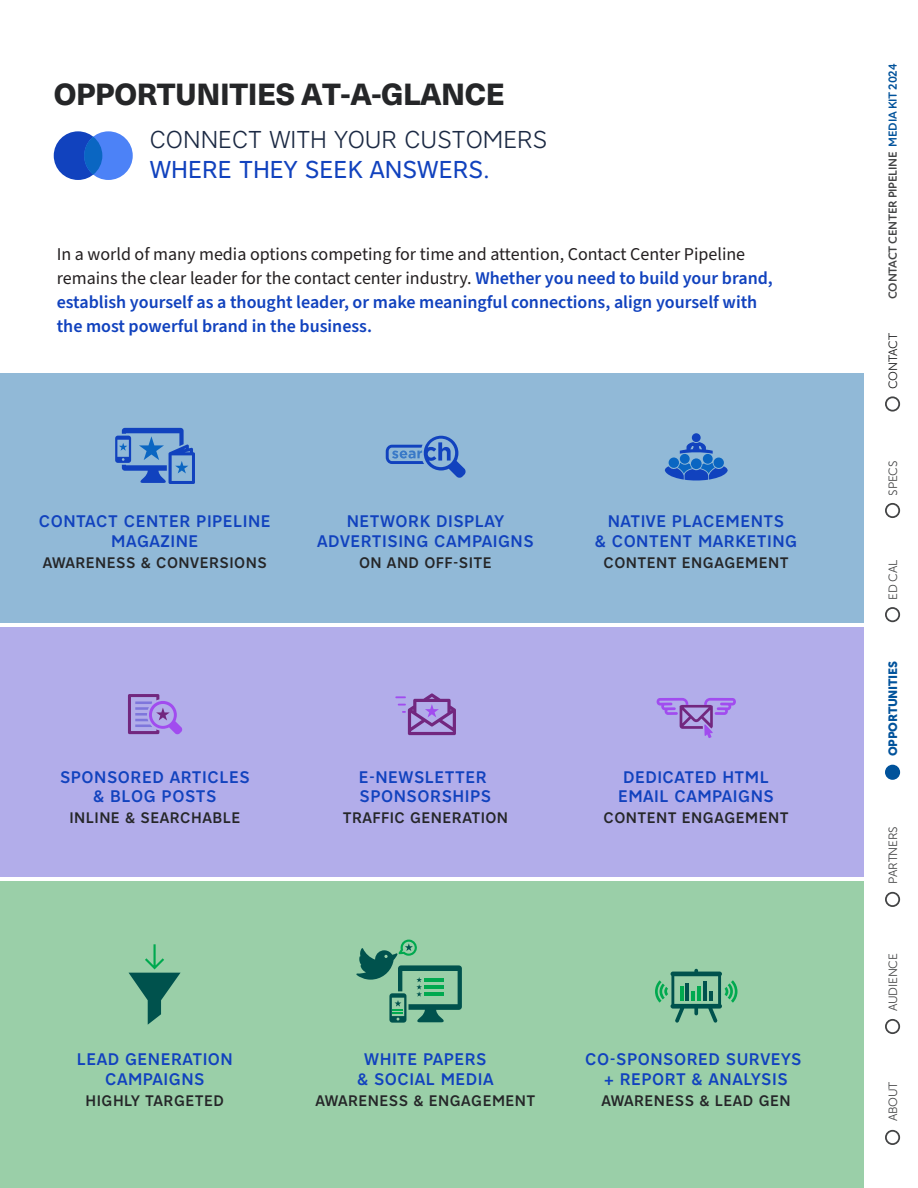
<style>
.page{position:relative;width:918px;height:1188px;background:#fff}
.page>*{position:absolute;margin:0;border:0;box-sizing:border-box;transform-origin:0 0}
.t1{font:800 30px "Neue Haas Unica W1 G";letter-spacing:-.015em;color:#252628}
.t2{font:300 24px "Nort";color:#1b2943}
.t3{font:24px "Nort";color:#1142be}
.t4{font:600 18px/24px "Source Sans Pro";color:#1142be}
.t5{font:500 16.5px/19.8px "Nort";letter-spacing:.03em;color:#1142be;text-align:center}
.t6{font:500 15px "Nort";letter-spacing:.03em;color:#252628}
.t7{font:12px "Museo Sans 300";letter-spacing:-.02em;color:#151617}
.t8{font:700 12px "New Atten Round";letter-spacing:-.02em;color:rgb(21 22 23/.8)}
.t9{font:12px "Museo Sans 900";letter-spacing:-.02em;color:#00529b}
.s1{font-weight:400;color:#231f20}
.s2{color:#00529b}
</style>
<div class="page">
<svg style="left:885px;top:1019px;width:15px;height:15px"></svg>
<svg style="left:885px;top:1130px;width:15px;height:15px"></svg>
<svg style="left:885px;top:892px;width:15px;height:15px"></svg>
<div style="left:885px;top:765px;width:15px;height:15px;background:#00529b;border-radius:50%"></div>
<svg style="left:885px;top:503px;width:15px;height:15px"></svg>
<svg style="left:885px;top:396px;width:15px;height:16px"></svg>
<svg style="left:885px;top:607px;width:15px;height:15px"></svg>
<div style="left:0;top:373px;width:864px;height:254px;background:#91b9d7"></div>
<div style="left:0;top:625px;width:864px;height:254px;background:#b2adea"></div>
<div style="left:0;top:879px;width:864px;height:309px;background:#9acfa8"></div>
<hr style="left:0;top:624px;width:864px;height:3px;background:#fff">
<hr style="left:0;top:878px;width:864px;height:3px;background:#fff">
<svg style="left:128px;top:694px;width:55px;height:41px"></svg>
<svg style="left:115px;top:428px;width:80px;height:56px"></svg>
<svg style="left:395px;top:693px;width:61px;height:42px"></svg>
<svg style="left:356px;top:940px;width:106px;height:83px"></svg>
<svg style="left:386px;top:436px;width:80px;height:42px"></svg>
<svg style="left:657px;top:698px;width:79px;height:40px"></svg>
<svg style="left:655px;top:969px;width:83px;height:54px"></svg>
<svg style="left:680px;top:433px;width:33px;height:21px"></svg>
<div style="left:714px;top:458px;width:10px;height:10px;background:#0a66c2;border-radius:50%"></div>
<div style="left:703px;top:454px;width:10px;height:10px;background:#0a66c2;border-radius:50%"></div>
<div style="left:680px;top:454px;width:10px;height:10px;background:#0a66c2;border-radius:50%"></div>
<div style="left:691px;top:458px;width:11px;height:11px;background:#0a66c2;border-radius:50%"></div>
<div style="left:669px;top:458px;width:10px;height:10px;background:#0a66c2;border-radius:50%"></div>
<svg style="left:665px;top:463px;width:63px;height:18px"></svg>
<div style="left:54px;top:131px;width:48px;height:49px;background:#1142be;border-radius:50%"></div>
<div style="left:84px;top:131px;width:49px;height:49px;background:#4c82f7;border-radius:50%"></div>
<div style="left:84px;top:137px;width:18px;height:38px;background:#0a66c2;border-radius:50%"></div>
<svg style="left:129px;top:944px;width:52px;height:81px"></svg>
<h1 class="t1" style="left:54px;top:71px;width:453px">OPPORTUNITIES AT-A-GLANCE</h1>
<h2 class="t2" style="left:150px;top:124px;width:399px">CONNECT WITH YOUR CUSTOMERS</h2>
<h2 class="t3" style="left:150px;top:154px;width:342px">WHERE THEY SEEK ANSWERS.</h2>
<p class="t4" style="left:57px;top:242px;width:718px"><span class="s1">In a world of many media options competing for time and attention, Contact Center Pipeline remains the clear leader for the contact center industry.</span> Whether you need to build your brand, establish yourself as a thought leader, or make meaningful connections, align yourself with the most powerful brand in the business.</p>
<p class="t5" style="left:39px;top:511px;width:233px">CONTACT CENTER PIPELINE<br>MAGAZINE</p>
<p class="t6" style="left:43px;top:552px;width:226px">AWARENESS &amp; CONVERSIONS</p>
<p class="t5" style="left:317px;top:511px;width:218px">NETWORK DISPLAY<br>ADVERTISING CAMPAIGNS</p>
<p class="t6" style="left:359px;top:552px;width:134px">ON AND OFF-SITE</p>
<p class="t5" style="left:595px;top:511px;width:204px">NATIVE PLACEMENTS<br>&amp; CONTENT MARKETING</p>
<p class="t6" style="left:603px;top:552px;width:187px">CONTENT ENGAGEMENT</p>
<p class="t5" style="left:60px;top:766px;width:191px">SPONSORED ARTICLES &amp; BLOG POSTS</p>
<p class="t6" style="left:69px;top:808px;width:172px">INLINE &amp; SEARCHABLE</p>
<p class="t5" style="left:359px;top:766px;width:134px;text-align:left">E-NEWSLETTER<br>SPONSORSHIPS</p>
<p class="t6" style="left:343px;top:808px;width:167px">TRAFFIC GENERATION</p>
<p class="t5" style="left:618px;top:766px;width:157px">DEDICATED HTML<br>EMAIL CAMPAIGNS</p>
<p class="t6" style="left:603px;top:808px;width:187px">CONTENT ENGAGEMENT</p>
<p class="t5" style="left:77px;top:1049px;width:158px">LEAD GENERATION<br>CAMPAIGNS</p>
<p class="t6" style="left:86px;top:1090px;width:140px">HIGHLY TARGETED</p>
<p class="t5" style="left:357px;top:1049px;width:138px">WHITE PAPERS &amp; SOCIAL MEDIA</p>
<p class="t6" style="left:315px;top:1090px;width:222px">AWARENESS &amp; ENGAGEMENT</p>
<p class="t5" style="left:585px;top:1049px;width:218px">CO-SPONSORED SURVEYS + REPORT &amp; ANALYSIS</p>
<p class="t6" style="left:601px;top:1090px;width:191px">AWARENESS &amp; LEAD GEN</p>
<p class="t8" style="left:886px;top:299px;width:236px;rotate:-90deg">CONTACT CENTER PIPELINE <span class="s2">MEDIA KIT 2024</span></p>
<p class="t7" style="left:887px;top:389px;width:57px;rotate:-90deg">CONTACT</p>
<p class="t7" style="left:887px;top:496px;width:36px;rotate:-90deg">SPECS</p>
<p class="t7" style="left:887px;top:600px;width:42px;rotate:-90deg">ED CAL</p>
<p class="t9" style="left:886px;top:756px;width:97px;rotate:-90deg">OPPORTUNITIES</p>
<p class="t7" style="left:887px;top:884px;width:59px;rotate:-90deg">PARTNERS</p>
<p class="t7" style="left:887px;top:1011px;width:59px;rotate:-90deg">AUDIENCE</p>
<p class="t7" style="left:887px;top:1121px;width:41px;rotate:-90deg">ABOUT</p>
</div>
